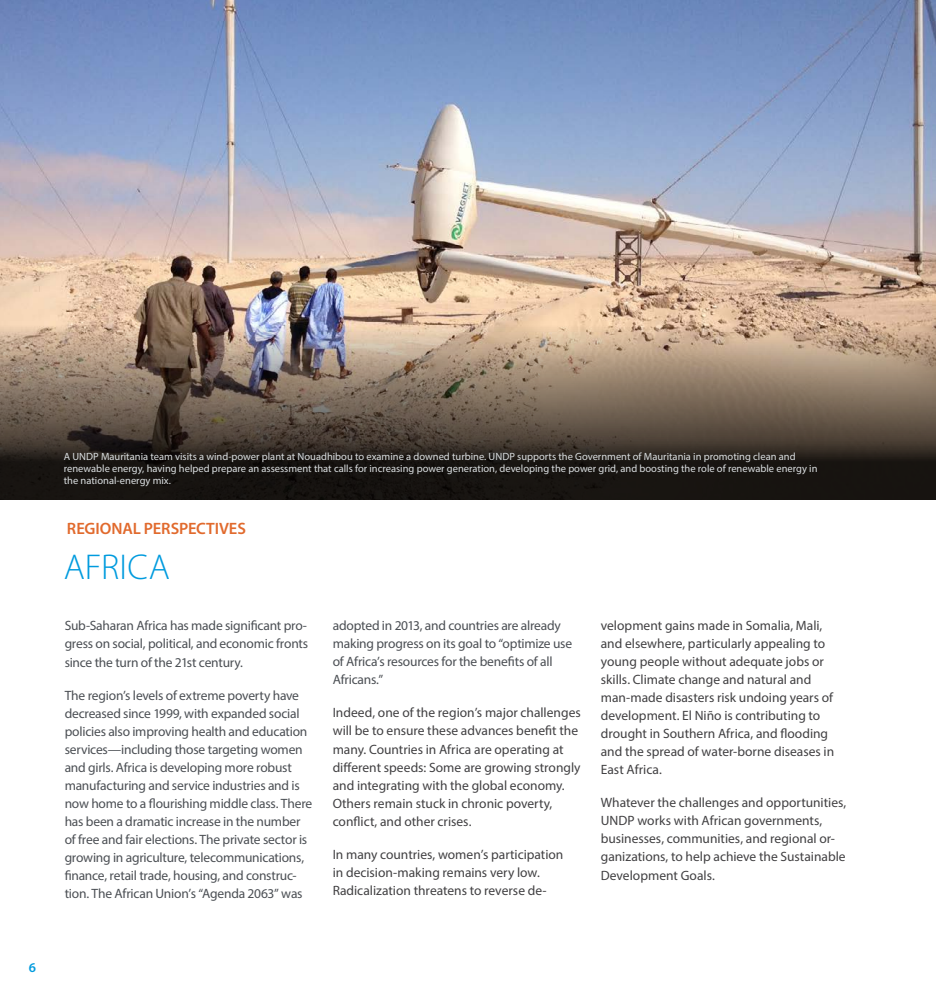
<style>
.page{position:relative;width:936px;height:1000px;background:#fff}
.page>*{position:absolute;margin:0;border:0;box-sizing:border-box;transform-origin:0 0}
.t1{font:300 36px "Myriad Pro";letter-spacing:.005em;color:#009bde}
.t2{font:600 16.5px "Myriad Pro";letter-spacing:-.005em;color:#e16a2d}
.t3{font:13.5px/18px "Myriad Pro";color:#414042}
.t4{font:13.5px/18px "Myriad Pro";letter-spacing:-.015em;color:#4b4f54}
.t5{font:600 13.5px "Myriad Pro";color:#009bde}
.t6{font:10.5px/12px "Myriad Pro";color:#dbdfe1}
</style>
<div class="page">
<img style="left:0;top:0;width:935px;height:325px">
<svg style="left:0;top:325px;width:935px;height:174px;background:#66584b"></svg>
<hr style="left:935px;top:749px;width:1px;height:250px;background:#eff1f2">
<hr style="left:935px;top:250px;width:1px;height:250px;background:#eff1f2">
<p class="t5" style="left:29px;top:958px;width:9px">6</p>
<p class="t6" style="left:64px;top:450px;width:755px">A UNDP Mauritania team visits a wind-power plant at Nouadhibou to examine a downed turbine. UNDP supports the Government of Mauritania in promoting clean and renewable energy, having helped prepare an assessment that calls for increasing power generation, developing the power grid, and boosting the role of renewable energy in the national-energy mix.</p>
<p class="t2" style="left:67px;top:518px;width:180px">REGIONAL PERSPECTIVES</p>
<h1 class="t1" style="left:64px;top:547px;width:107px">AFRICA</h1>
<p class="t4" style="left:65px;top:616px;width:245px;text-align:justify">Sub-Saharan Africa has made significant pro&shy;gress on social, political, and economic fronts since the turn of the 21st century.</p>
<p class="t4" style="left:65px;top:685px;width:249px">The region’s levels of extreme poverty have decreased since 1999, with expanded social policies also improving health and education services—including those targeting women and girls. Africa is developing more robust manufacturing and service industries and is now home to a flourishing middle class. There has been a dramatic increase in the number of free and fair elections. The private sector is growing in agriculture, telecommunications, finance, retail trade, housing, and construc&shy;tion. The African Union’s “Agenda 2063” was</p>
<p class="t4" style="left:333px;top:616px;width:241px">adopted in 2013, and countries are already making progress on its goal to “optimize use of Africa’s resources for the benefits of all Africans.”</p>
<p class="t3" style="left:333px;top:703px;width:249px">Indeed, one of the region’s major challenges will be to ensure these advances benefit the many. Countries in Africa are operating at different speeds: Some are growing strongly and integrating with the global economy.<br>Others remain stuck in chronic poverty, conflict, and other crises.</p>
<p class="t3" style="left:333px;top:844px;width:232px">In many countries, women’s participation in decision-making remains very low.<br>Radicalization threatens to reverse de-</p>
<p class="t3" style="left:600px;top:616px;width:235px">velopment gains made in Somalia, Mali, and elsewhere, particularly appealing to young people without adequate jobs or skills. Climate change and natural and man-made disasters risk undoing years of development. El Niño is contributing to drought in Southern Africa, and flooding and the spread of water-borne diseases in East Africa.</p>
<p class="t3" style="left:600px;top:793px;width:247px">Whatever the challenges and opportunities, UNDP works with African governments, businesses, communities, and regional or&shy;ganizations, to help achieve the Sustainable Development Goals.</p>
</div>
